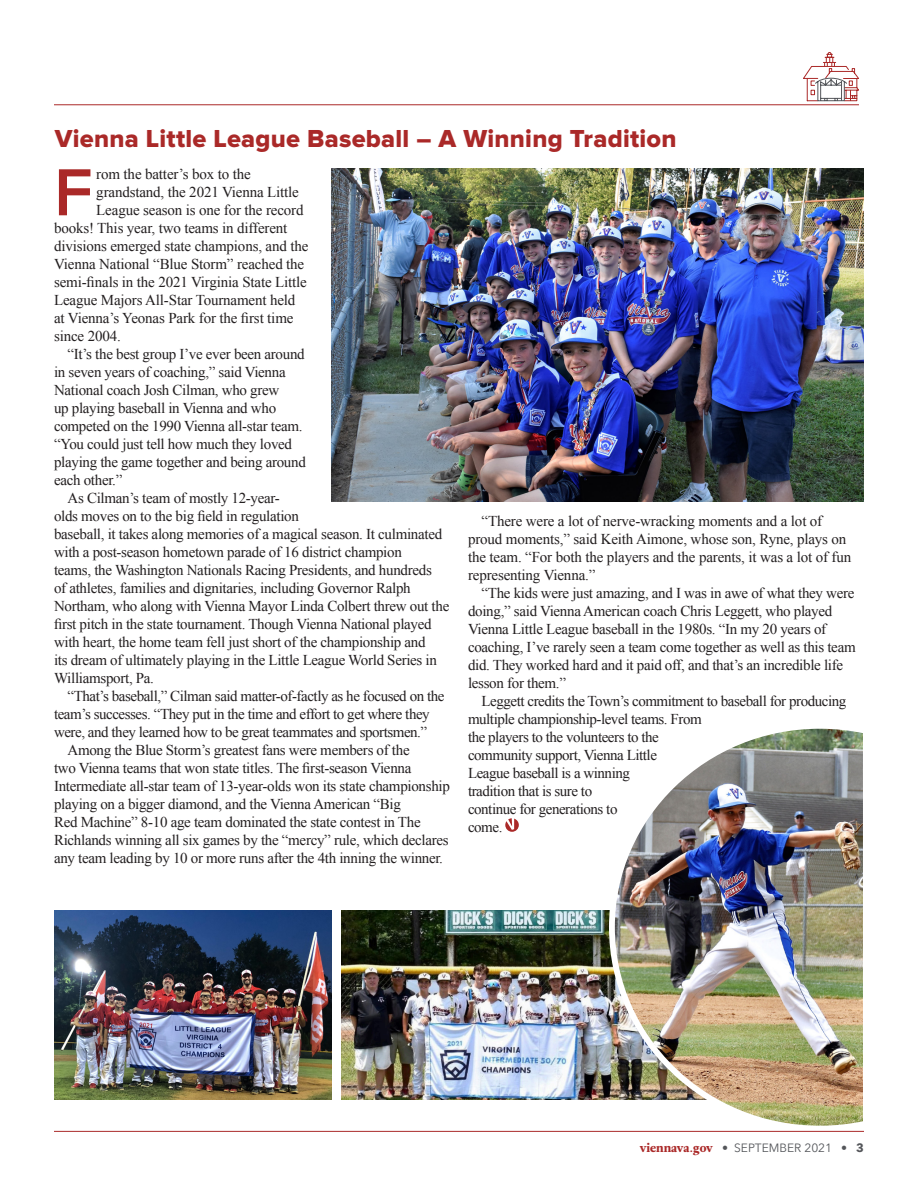
<style>
.page{position:relative;width:918px;height:1188px;background:#fff}
.page>*{position:absolute;margin:0;border:0;box-sizing:border-box;transform-origin:0 0}
.Body_Text{font:600 69px "Proxima Nova";color:#aa2928}
.heading{font:25.5px "Proxima Nova Extrabld";letter-spacing:.01em;color:#aa2928}
.Body_Text-2{font:15px/18px "Times New Roman";letter-spacing:-.02em;color:#231f20}
.t1{font:12px "Avenir Next";color:#54565a}
.s1{font-family:"Leitura News Roman 4";color:#aa2928}
.s2{font-weight:700}
</style>
<div class="page">
<svg style="left:803px;top:52px;width:56px;height:50px"></svg>
<img style="left:55px;top:911px;width:276px;height:189px">
<img style="left:341px;top:911px;width:265px;height:189px">
<svg style="left:505px;top:818px;width:14px;height:14px"></svg>
<img style="left:332px;top:169px;width:531px;height:333px">
<img style="left:606px;top:728px;width:258px;height:403px">
<hr style="left:54px;top:104px;width:805px;height:1px;background:#aa2928">
<hr style="left:54px;top:1131px;width:810px;height:1px;background:#aa2928">
<p class="heading" style="left:55px;top:126px;width:623px">Vienna Little League Baseball – A Winning Tradition</p>
<p class="Body_Text" style="left:54px;top:161px;width:40px">F</p>
<p class="Body_Text-2" style="left:96px;top:165px;width:156px">rom the batter’s box to the</p>
<p class="Body_Text-2" style="left:96px;top:183px;width:204px">grandstand, the 2021 Vienna Little</p>
<p class="Body_Text-2" style="left:96px;top:201px;width:209px">League season is one for the record</p>
<p class="Body_Text-2" style="left:54px;top:219px;width:235px">books! This year, two teams in different</p>
<p class="Body_Text-2" style="left:54px;top:237px;width:256px">divisions emerged state champions, and the</p>
<p class="Body_Text-2" style="left:54px;top:255px;width:252px">Vienna National “Blue Storm” reached the</p>
<p class="Body_Text-2" style="left:54px;top:273px;width:254px">semi-finals in the 2021 Virginia State Little</p>
<p class="Body_Text-2" style="left:54px;top:291px;width:243px">League Majors All-Star Tournament held</p>
<p class="Body_Text-2" style="left:54px;top:309px;width:241px">at Vienna’s Yeonas Park for the first time</p>
<p class="Body_Text-2" style="left:54px;top:327px;width:68px">since 2004.</p>
<p class="Body_Text-2" style="left:54px;top:345px;width:253px;text-indent:14px">“It’s the best group I’ve ever been around in seven years of coaching,” said Vienna National coach Josh Cilman, who grew<br>up playing baseball in Vienna and who competed on the 1990 Vienna all-star team. “You could just tell how much they loved playing the game together and being around each other.”</p>
<p class="Body_Text-2" style="left:54px;top:489px;width:397px;text-indent:14px">As Cilman’s team of mostly 12-year-<br>olds moves on to the big field in regulation<br>baseball, it takes along memories of a magical season. It culminated with a post-season hometown parade of 16 district champion<br>teams, the Washington Nationals Racing Presidents, and hundreds<br>of athletes, families and dignitaries, including Governor Ralph Northam, who along with Vienna Mayor Linda Colbert threw out the first pitch in the state tournament. Though Vienna National played with heart, the home team fell just short of the championship and<br>its dream of ultimately playing in the Little League World Series in Williamsport, Pa.</p>
<p class="Body_Text-2" style="left:54px;top:687px;width:392px;text-indent:14px">“That’s baseball,” Cilman said matter-of-factly as he focused on the team’s successes. “They put in the time and effort to get where they were, and they learned how to be great teammates and sportsmen.”</p>
<p class="Body_Text-2" style="left:54px;top:741px;width:397px;text-indent:14px">Among the Blue Storm’s greatest fans were members of the<br>two Vienna teams that won state titles. The first-season Vienna Intermediate all-star team of 13-year-olds won its state championship playing on a bigger diamond, and the Vienna American “Big<br>Red Machine” 8-10 age team dominated the state contest in The Richlands winning all six games by the “mercy” rule, which declares any team leading by 10 or more runs after the 4th inning the winner.</p>
<p class="Body_Text-2" style="left:468px;top:512px;width:385px;text-indent:14px">“There were a lot of nerve-wracking moments and a lot of proud moments,” said Keith Aimone, whose son, Ryne, plays on the team. “For both the players and the parents, it was a lot of fun representing Vienna.”</p>
<p class="Body_Text-2" style="left:468px;top:584px;width:389px;text-indent:14px">“The kids were just amazing, and I was in awe of what they were doing,” said Vienna American coach Chris Leggett, who played Vienna Little League baseball in the 1980s. “In my 20 years of coaching, I’ve rarely seen a team come together as well as this team did. They worked hard and it paid off, and that’s an incredible life lesson for them.”</p>
<p class="Body_Text-2" style="left:468px;top:692px;width:380px;text-indent:14px">Leggett credits the Town’s commitment to baseball for producing multiple championship-level teams. From<br>the players to the volunteers to the<br>community support, Vienna Little<br>League baseball is a winning<br>tradition that is sure to<br>continue for generations to<br>come.</p>
<p class="t1" style="left:640px;top:1138px;width:226px"><span class="s1">viennava.gov</span> • SEPTEMBER 2021 • <span class="s2">3</span></p>
</div>
